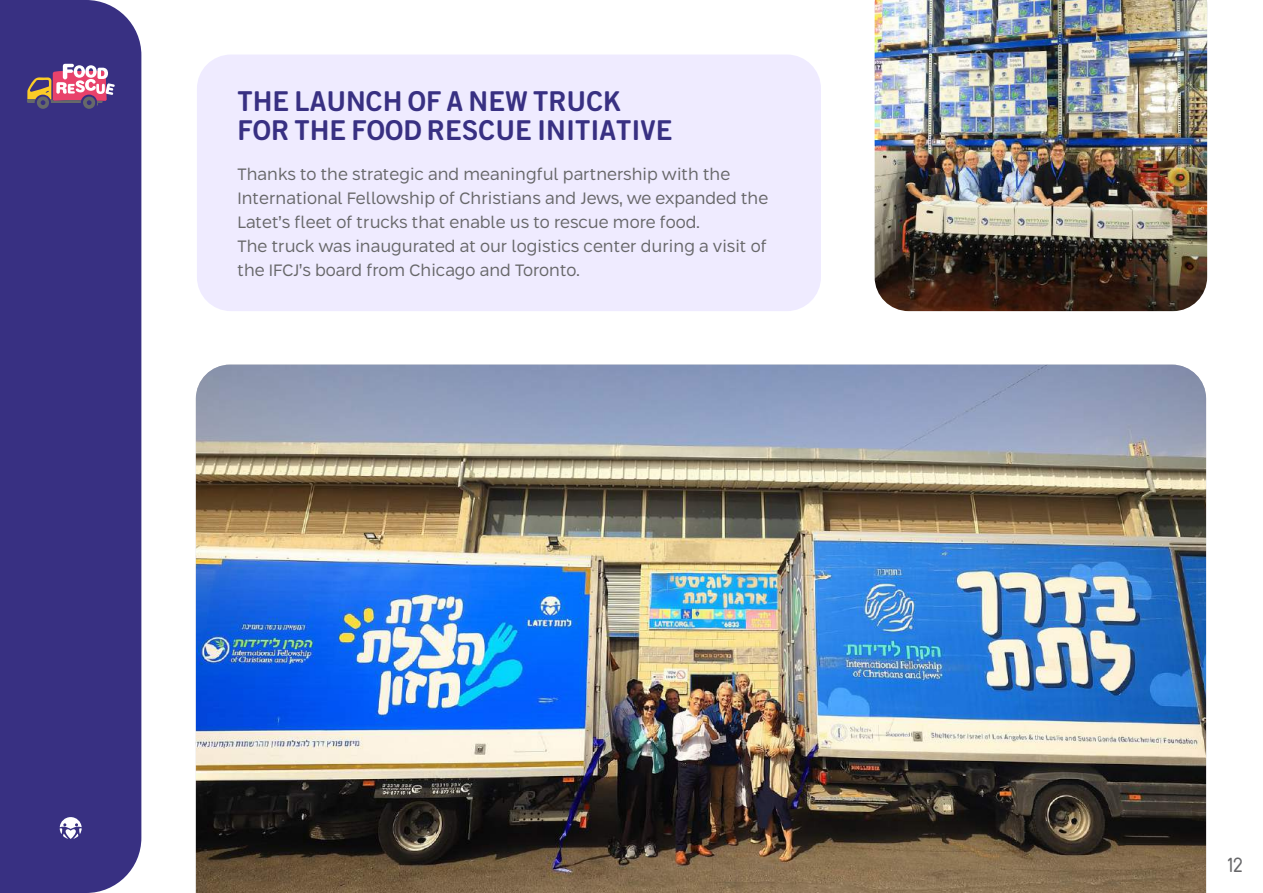
<style>
.page{position:relative;width:1263px;height:893px;background:#fff}
.page>*{position:absolute;margin:0;border:0;box-sizing:border-box;transform-origin:0 0}
.t1{font:33px/28.5px "Next Exit Round";color:#383082}
.t2{font:300 28.5px "Next Exit Round";color:#676769}
.t3{font:19.5px/24px "RAG Sans 1.1 Light";color:#676769}
</style>
<div class="page">
<img style="left:875px;top:0;width:332px;height:311px">
<div style="left:197px;top:55px;width:624px;height:256px;background:#efebff;border-radius:34px"></div>
<img style="left:196px;top:365px;width:1010px;height:528px">
<div style="left:0;top:0;width:141px;height:893px;background:#383082"></div>
<svg style="left:60px;top:817px;width:22px;height:22px"></svg>
<svg style="left:27px;top:64px;width:88px;height:45px;background:#9a6c8c"></svg>
<h1 class="t1" style="left:237px;top:88px;width:436px">THE LAUNCH OF A NEW TRUCK<br>FOR THE FOOD RESCUE INITIATIVE</h1>
<p class="t3" style="left:237px;top:163px;width:532px">Thanks to the strategic and meaningful partnership with the International Fellowship of Christians and Jews, we expanded the Latet s’ fleet of trucks that enable us to rescue more food.<br>The truck was inaugurated at our logistics center during a visit of the IFCJ s’ board from Chicago and Toronto.</p>
<h2 class="t2" style="left:1227px;top:849px;width:17px">12</h2>
</div>
